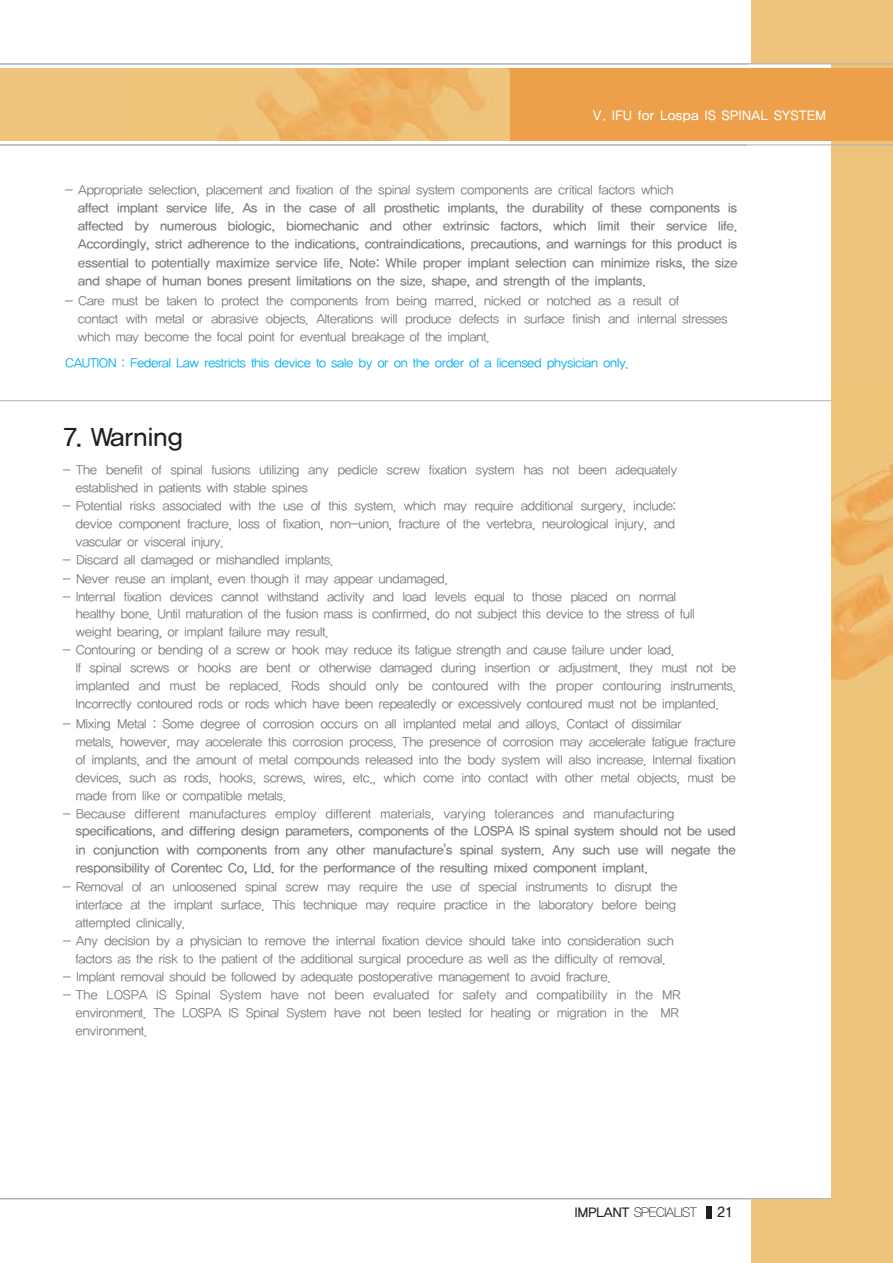
<style>
.page{position:relative;width:893px;height:1263px;background:#fff}
.page>*{position:absolute;margin:0;border:0;box-sizing:border-box;transform-origin:0 0}
.t1{font:24px "YGO13";letter-spacing:-.085em;color:#231f20}
.t2{font:13.65px/18.1px "YDIYGO120 KS Cpc EUC H";letter-spacing:-.09em;color:#767c82}
.t3{font:13.65px/18.1px "YDIYGO130 KS Cpc EUC H";letter-spacing:-.09em;color:#767c82}
.t4{font:13.5px "YDIYGO120 KS Cpc EUC H";letter-spacing:-.09em;color:#00aeef}
.t5{font:13.5px "YGO13";color:#231f20}
.t6{font:12.75px "YGO13";letter-spacing:-.06em;color:#fff}
.t7{font:12.75px "YGO11";letter-spacing:-.125em;color:#231f20}
.s1{font-family:"YDIYGO120 KS Cpc EUC H"}
.s2{font-family:"YGO13"}
</style>
<div class="page">
<hr style="left:0;top:145px;width:893px;height:1px;background:#a8b1b7">
<hr style="left:0;top:64px;width:893px;height:1px;background:#a8b1b7">
<div style="left:751px;top:0;width:141px;height:1261px;background:#eec47c"></div>
<img style="left:831px;top:400px;width:61px;height:281px">
<div style="left:748px;top:64px;width:83px;height:1135px;background:#fff"></div>
<hr style="left:0;top:145px;width:892px;height:1px;background:#a8b1b7">
<hr style="left:0;top:64px;width:892px;height:1px;background:#a8b1b7">
<hr style="left:0;top:1198px;width:831px;height:1px;background:#a8b1b7">
<div style="left:509px;top:68px;width:383px;height:72px;background:#ed9f49"></div>
<div style="left:0;top:68px;width:509px;height:72px;background:#eec47c"></div>
<img style="left:218px;top:68px;width:291px;height:72px">
<div style="left:706px;top:1206px;width:6px;height:12px;background:#231f20"></div>
<hr style="left:0;top:400px;width:831px;height:1px;background:#a8b1b7">
<p class="t6" style="left:591px;top:109px;width:237px">Ⅴ. IFU for Lospa IS SPINAL SYSTEM</p>
<p class="t3" style="left:78px;top:181px;width:662px;text-indent:-13px"><span class="s1">- Appropriate selection, placement and fixation of the spinal system components are critical factors which<br></span>affect implant service life. As in the case of all prosthetic implants, the durability of these components is affected by numerous biologic, biomechanic and other extrinsic factors, which limit their service life.<br>Accordingly, strict adherence to the indications, contraindications, precautions, and warnings for this product is essential to potentially maximize service life. Note: While proper implant selection can minimize risks, the size and shape of human bones present limitations on the size, shape, and strength of the implants.</p>
<p class="t2" style="left:78px;top:292px;width:652px;text-indent:-13px">- Care must be taken to protect the components from being marred, nicked or notched as a result of<br>contact with metal or abrasive objects. Alterations will produce defects in surface finish and internal stresses which may become the focal point for eventual breakage of the implant.</p>
<p class="t4" style="left:65px;top:357px;width:566px">CAUTION : Federal Law restricts this device to sale by or on the order of a licensed physician only.</p>
<p class="t1" style="left:63px;top:425px;width:122px">7. Warning</p>
<p class="t2" style="left:75px;top:461px;width:604px;text-indent:-13px">- The benefit of spinal fusions utilizing any pedicle screw fixation system has not been adequately established in patients with stable spines</p>
<p class="t2" style="left:75px;top:497px;width:603px;text-align:justify;text-indent:-13px">- Potential risks associated with the use of this system, which may require additional surgery, include: device component fracture, loss of fixation, non-union, fracture of the vertebra, neurological injury, and vascular or visceral injury.</p>
<p class="t2" style="left:62px;top:551px;width:273px">- Discard all damaged or mishandled implants.</p>
<p class="t2" style="left:62px;top:569px;width:388px">- Never reuse an implant, even though it may appear undamaged.</p>
<p class="t2" style="left:75px;top:588px;width:622px;text-indent:-13px">- Internal fixation devices cannot withstand activity and load levels equal to those placed on normal healthy bone. Until maturation of the fusion mass is confirmed, do not subject this device to the stress of full weight bearing, or implant failure may result.</p>
<p class="t2" style="left:75px;top:641px;width:663px;text-indent:-13px">- Contouring or bending of a screw or hook may reduce its fatigue strength and cause failure under load.<br>If spinal screws or hooks are bent or otherwise damaged during insertion or adjustment, they must not be implanted and must be replaced. Rods should only be contoured with the proper contouring instruments.<br>Incorrectly contoured rods or rods which have been repeatedly or excessively contoured must not be implanted.</p>
<p class="t2" style="left:75px;top:714px;width:663px;text-indent:-13px">- Mixing Metal : Some degree of corrosion occurs on all implanted metal and alloys. Contact of dissimilar<br>metals, however, may accelerate this corrosion process. The presence of corrosion may accelerate fatigue fracture of implants, and the amount of metal compounds released into the body system will also increase. Internal fixation devices, such as rods, hooks, screws, wires, etc., which come into contact with other metal objects, must be made from like or compatible metals.</p>
<p class="t3" style="left:75px;top:805px;width:663px;text-indent:-13px"><span class="s1">- Because different manufactures employ different materials, varying tolerances and manufacturing </span>specifications, and differing design parameters, components of the LOSPA IS spinal system should not be used in conjunction with components from any other manufacture's spinal system. Any such use will negate the responsibility of Corentec Co, Ltd. for the performance of the resulting mixed component implant.</p>
<p class="t2" style="left:75px;top:878px;width:604px;text-align:justify;text-indent:-13px">- Removal of an unloosened spinal screw may require the use of special instruments to disrupt the interface at the implant surface. This technique may require practice in the laboratory before being attempted clinically.</p>
<p class="t2" style="left:62px;top:932px;width:614px;line-height:17.7px;text-align:center">- Any decision by a physician to remove the internal fixation device should take into consideration such factors as the risk to the patient of the additional surgical procedure as well as the difficulty of removal.</p>
<p class="t2" style="left:62px;top:968px;width:550px">- Implant removal should be followed by adequate postoperative management to avoid fracture.</p>
<p class="t2" style="left:75px;top:986px;width:607px;text-indent:-13px">- The LOSPA IS Spinal System have not been evaluated for safety and compatibility in the MR environment. The LOSPA IS Spinal System have not been tested for heating or migration in the MR environment.</p>
<p class="t7" style="left:574px;top:1206px;width:125px"><span class="s2">IMPLANT</span> SPECIALIST</p>
<p class="t5" style="left:717px;top:1205px;width:17px">21</p>
</div>
